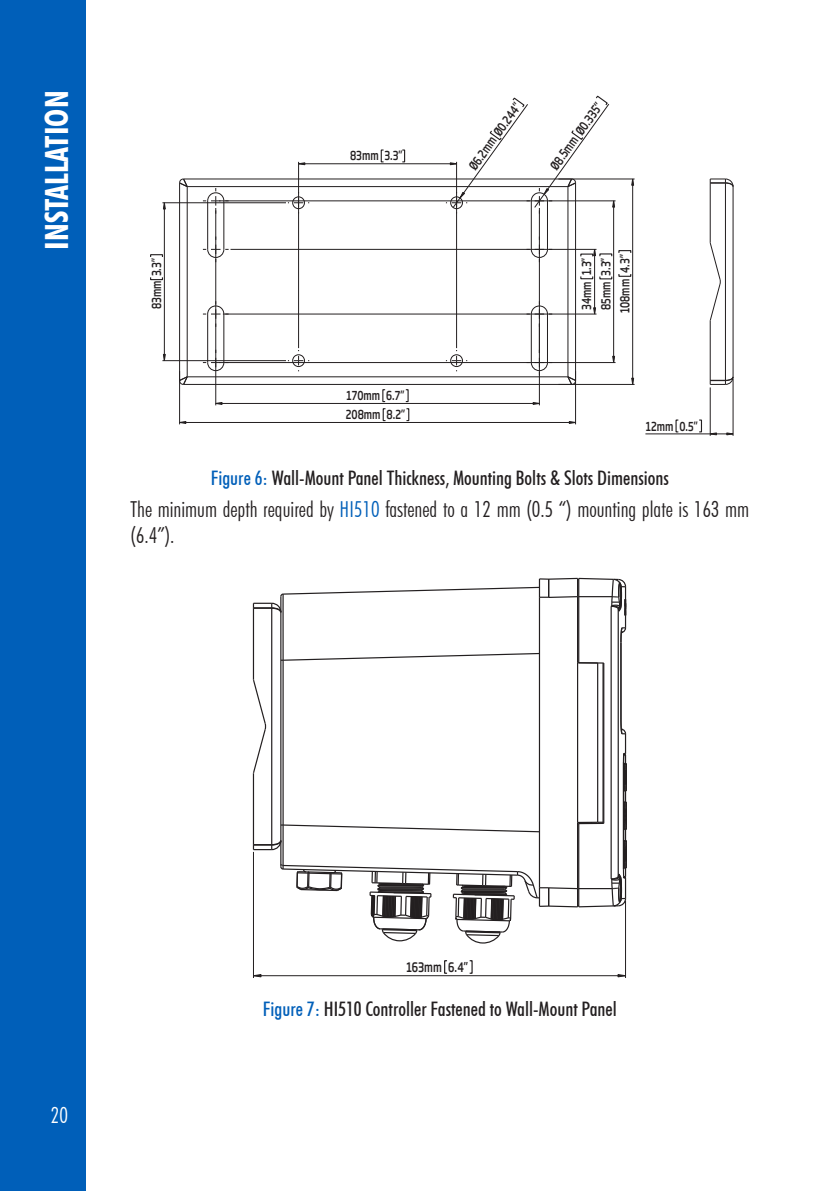
<style>
.page{position:relative;width:840px;height:1191px;background:#fff}
.page>*{position:absolute;margin:0;border:0;box-sizing:border-box;transform-origin:0 0}
.t1{font:700 condensed 32px "Futura BT";color:#fff}
.body_text_MAN{font:300 condensed 22px/26.4px "Futura BT";color:#231f20}
.t2{font:300 condensed 22px "Futura BT";color:#fff}
.figure_title_MAN{font:500 condensed 20px "Futura BT";color:#231f20}
.t3{font:500 13px "Soho Gothic Pro";color:#231f20;scale:.75 1}
.t4{font:500 12.2px/19px "Soho Gothic Pro";color:#231f20;scale:.75 1}
.s1{color:#005fb9}
</style>
<div class="page">
<div style="left:0;top:0;width:85px;height:1191px;background:#005fb9"></div>
<hr style="left:179px;top:183px;width:1px;height:197px;background:#231f20">
<hr style="left:186px;top:187px;width:2px;height:190px;background:#231f20">
<hr style="left:184px;top:178px;width:387px;height:1px;background:#231f20">
<hr style="left:187px;top:186px;width:380px;height:1px;background:#231f20">
<hr style="left:574px;top:183px;width:1px;height:197px;background:#231f20">
<hr style="left:567px;top:187px;width:1px;height:190px;background:#231f20">
<hr style="left:223px;top:314px;width:1px;height:48px;background:#231f20">
<hr style="left:223px;top:201px;width:1px;height:48px;background:#231f20">
<hr style="left:207px;top:201px;width:1px;height:48px;background:#231f20">
<hr style="left:187px;top:376px;width:380px;height:1px;background:#231f20">
<hr style="left:530px;top:201px;width:1px;height:48px;background:#231f20">
<hr style="left:546px;top:201px;width:1px;height:48px;background:#231f20">
<hr style="left:530px;top:314px;width:1px;height:48px;background:#231f20">
<hr style="left:546px;top:314px;width:1px;height:48px;background:#231f20">
<hr style="left:207px;top:314px;width:1px;height:48px;background:#231f20">
<hr style="left:184px;top:384px;width:387px;height:1px;background:#231f20">
<svg style="left:179px;top:178px;width:9px;height:10px"></svg>
<svg style="left:566px;top:375px;width:9px;height:9px"></svg>
<svg style="left:180px;top:375px;width:8px;height:11px"></svg>
<hr style="left:709px;top:387px;width:1px;height:49px;background:#231f20">
<hr style="left:645px;top:433px;width:64px;height:1px;background:#231f20">
<svg style="left:526px;top:301px;width:26px;height:26px"></svg>
<svg style="left:526px;top:350px;width:26px;height:25px"></svg>
<svg style="left:526px;top:236px;width:26px;height:26px"></svg>
<svg style="left:203px;top:350px;width:25px;height:22px"></svg>
<svg style="left:203px;top:301px;width:25px;height:26px"></svg>
<svg style="left:203px;top:236px;width:25px;height:26px"></svg>
<svg style="left:203px;top:188px;width:25px;height:26px"></svg>
<svg style="left:445px;top:350px;width:22px;height:21px"></svg>
<svg style="left:288px;top:192px;width:21px;height:21px"></svg>
<svg style="left:288px;top:350px;width:21px;height:21px"></svg>
<svg style="left:216px;top:402px;width:6px;height:3px"></svg>
<svg style="left:532px;top:402px;width:8px;height:3px"></svg>
<hr style="left:215px;top:208px;width:1px;height:197px;background:#231f20">
<hr style="left:538px;top:208px;width:1px;height:197px;background:#231f20">
<hr style="left:216px;top:403px;width:323px;height:1px;background:#231f20">
<hr style="left:230px;top:249px;width:366px;height:1px;background:#231f20">
<hr style="left:223px;top:314px;width:373px;height:1px;background:#231f20">
<hr style="left:594px;top:249px;width:1px;height:65px;background:#231f20">
<hr style="left:298px;top:162px;width:1px;height:186px;background:#231f20">
<hr style="left:456px;top:162px;width:1px;height:186px;background:#231f20">
<hr style="left:298px;top:163px;width:158px;height:1px;background:#231f20">
<hr style="left:219px;top:362px;width:396px;height:1px;background:#231f20">
<hr style="left:219px;top:200px;width:396px;height:1px;background:#231f20">
<hr style="left:613px;top:201px;width:1px;height:161px;background:#231f20">
<svg style="left:163px;top:203px;width:3px;height:6px"></svg>
<svg style="left:163px;top:354px;width:3px;height:8px"></svg>
<hr style="left:162px;top:202px;width:124px;height:1px;background:#231f20">
<hr style="left:162px;top:360px;width:124px;height:1px;background:#231f20">
<hr style="left:164px;top:203px;width:1px;height:158px;background:#231f20">
<svg style="left:180px;top:421px;width:6px;height:3px"></svg>
<svg style="left:568px;top:421px;width:9px;height:3px"></svg>
<hr style="left:179px;top:371px;width:1px;height:53px;background:#231f20">
<hr style="left:575px;top:371px;width:1px;height:53px;background:#231f20">
<hr style="left:179px;top:422px;width:396px;height:1px;background:#231f20">
<hr style="left:558px;top:384px;width:76px;height:1px;background:#231f20">
<hr style="left:558px;top:179px;width:76px;height:1px;background:#231f20">
<hr style="left:632px;top:179px;width:1px;height:205px;background:#231f20">
<hr style="left:724px;top:183px;width:1px;height:197px;background:#231f20">
<hr style="left:709px;top:321px;width:1px;height:59px;background:#231f20">
<svg style="left:709px;top:241px;width:11px;height:81px"></svg>
<hr style="left:709px;top:183px;width:1px;height:59px;background:#231f20">
<svg style="left:709px;top:178px;width:24px;height:10px"></svg>
<hr style="left:732px;top:187px;width:1px;height:190px;background:#231f20">
<svg style="left:709px;top:376px;width:24px;height:9px"></svg>
<svg style="left:707px;top:432px;width:27px;height:3px"></svg>
<hr style="left:732px;top:379px;width:1px;height:57px;background:#231f20">
<svg style="left:150px;top:277px;width:13px;height:3px"></svg>
<svg style="left:150px;top:254px;width:13px;height:3px"></svg>
<svg style="left:580px;top:276px;width:13px;height:3px"></svg>
<svg style="left:599px;top:276px;width:13px;height:3px"></svg>
<div style="left:618px;top:273px;width:13px;height:4px;border:1px solid #231f20"></div>
<svg style="left:618px;top:250px;width:13px;height:3px"></svg>
<svg style="left:675px;top:419px;width:3px;height:13px"></svg>
<svg style="left:699px;top:419px;width:2px;height:13px"></svg>
<div style="left:380px;top:149px;width:4px;height:13px;border:1px solid #231f20"></div>
<div style="left:401px;top:149px;width:4px;height:13px;border:1px solid #231f20"></div>
<svg style="left:382px;top:389px;width:3px;height:13px"></svg>
<svg style="left:405px;top:389px;width:3px;height:13px"></svg>
<div style="left:382px;top:408px;width:4px;height:13px;border:1px solid #231f20"></div>
<div style="left:405px;top:408px;width:4px;height:13px;border:1px solid #231f20"></div>
<svg style="left:445px;top:95px;width:169px;height:119px"></svg>
<svg style="left:254px;top:974px;width:7px;height:3px"></svg>
<svg style="left:617px;top:974px;width:9px;height:3px"></svg>
<hr style="left:253px;top:852px;width:1px;height:126px;background:#231f20">
<hr style="left:624px;top:900px;width:1px;height:78px;background:#231f20">
<hr style="left:253px;top:975px;width:372px;height:1px;background:#231f20">
<hr style="left:538px;top:597px;width:1px;height:290px;background:#231f20">
<hr style="left:576px;top:663px;width:2px;height:159px;background:#231f20">
<hr style="left:596px;top:663px;width:2px;height:159px;background:#231f20">
<hr style="left:282px;top:660px;width:1px;height:165px;background:#231f20">
<hr style="left:253px;top:608px;width:1px;height:71px;background:#231f20">
<hr style="left:271px;top:608px;width:1px;height:236px;background:#231f20">
<hr style="left:280px;top:612px;width:1px;height:228px;background:#231f20">
<hr style="left:610px;top:606px;width:1px;height:273px;background:#231f20">
<hr style="left:602px;top:663px;width:2px;height:160px;background:#231f20">
<hr style="left:617px;top:609px;width:1px;height:267px;background:#231f20">
<hr style="left:620px;top:642px;width:1px;height:77px;background:#231f20">
<svg style="left:253px;top:577px;width:373px;height:86px"></svg>
<svg style="left:252px;top:678px;width:375px;height:266px"></svg>
<svg style="left:444px;top:960px;width:3px;height:13px"></svg>
<svg style="left:469px;top:960px;width:3px;height:13px"></svg>
<h1 class="t1" style="left:37px;top:250px;width:161px;rotate:-90deg">INSTALLATION</h1>
<p class="t4" style="left:146px;top:309px;width:69px;rotate:-90deg">83mm 3.3”</p>
<p class="t4" style="left:350px;top:146px;width:71px">83mm 3.3”</p>
<p class="t4" style="left:345px;top:385px;width:80px">170mm 6.7”<br>208mm 8.2”</p>
<p class="t4" style="left:463px;top:162px;width:107px;rotate:-54deg">Ø6.2mm Ø0.244”</p>
<p class="t4" style="left:544px;top:162px;width:107px;rotate:-54deg">Ø8.5mm Ø0.335”</p>
<p class="t4" style="left:576px;top:313px;width:80px;rotate:-90deg">34mm 1.3”<br>85mm 3.3”<br>108mm 4.3”</p>
<p class="t4" style="left:645px;top:416px;width:71px">12mm 0.5”</p>
<p class="figure_title_MAN" style="left:211px;top:465px;width:459px"><span class="s1">Figure 6:</span> Wall-Mount Panel Thickness, Mounting Bolts &amp; Slots Dimensions</p>
<p class="body_text_MAN" style="left:130px;top:495px;width:619px">The minimum depth required by <span class="s1">HI510</span> fastened to a 12 mm (0.5 “) mounting plate is 163 mm (6.4”).</p>
<p class="t2" style="left:51px;top:1101px;width:19px">20</p>
<p class="t3" style="left:406px;top:956px;width:84px">163mm 6.4”</p>
<p class="figure_title_MAN" style="left:263px;top:996px;width:355px"><span class="s1">Figure 7:</span> HI510 Controller Fastened to Wall-Mount Panel</p>
</div>
